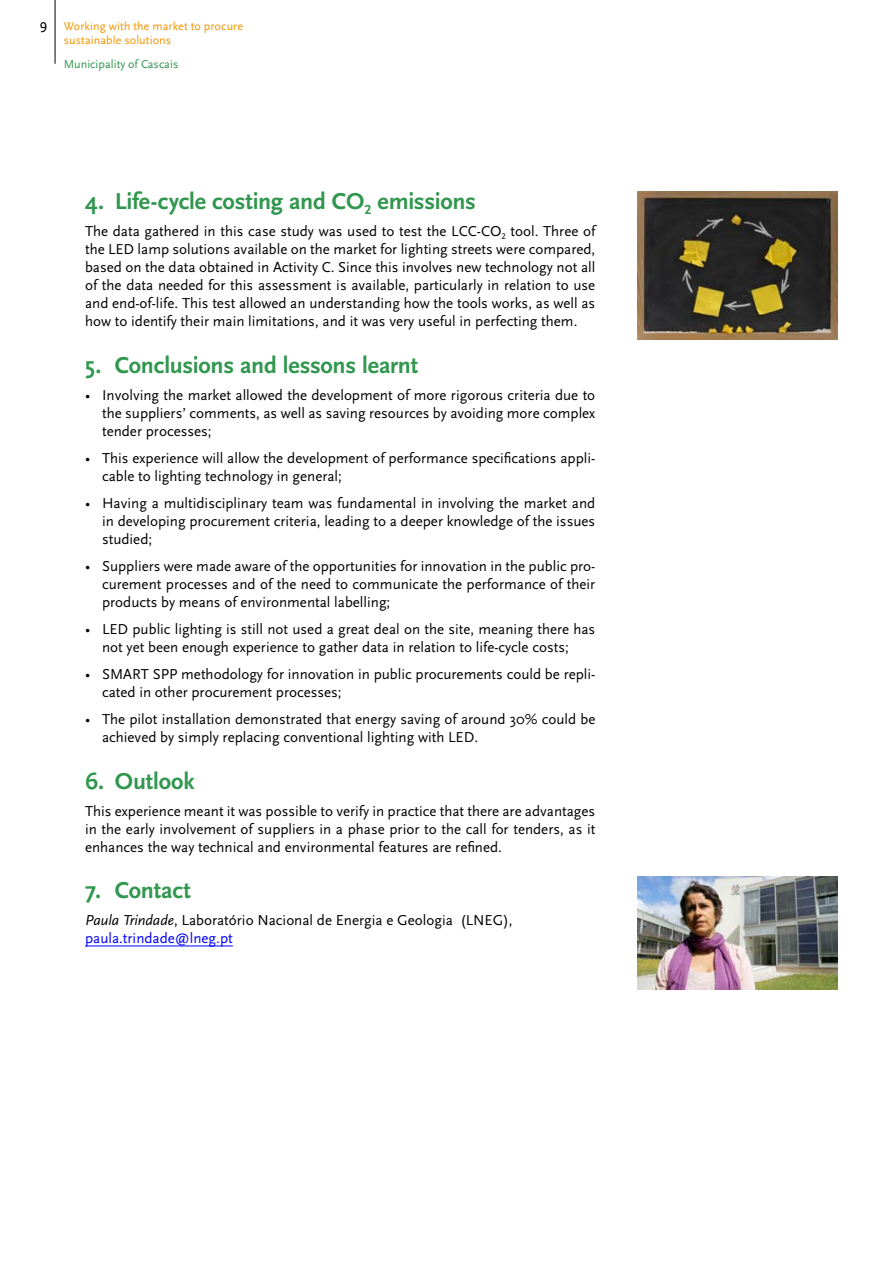
<style>
.page{position:relative;width:893px;height:1263px;background:#fff}
.page>*{position:absolute;margin:0;border:0;box-sizing:border-box;transform-origin:0 0}
.t1{font:700 24px "Scala Sans OT";letter-spacing:-.01em;color:#31974f}
.t2{font:15px/18px "Scala Sans OT";color:#000;text-align:justify}
.t3{font:12px/14.4px "Scala Sans OT";letter-spacing:.01em;color:#f39400}
.t4{font:12px "Scala Sans OT";color:#31974f}
.s1{font-style:italic}
.s2{color:#00f}
</style>
<div class="page">
<hr style="left:55px;top:0;width:1px;height:64px;background:#000">
<img style="left:638px;top:877px;width:200px;height:112px">
<hr style="left:85px;top:946px;width:148px;height:1px;background:#00f">
<img style="left:637px;top:191px;width:200px;height:148px">
<p class="t2" style="left:40px;top:18px;width:9px">9</p>
<p class="t3" style="left:64px;top:19px;width:181px">Working with the market to procure sustainable solutions</p>
<p class="t4" style="left:64px;top:57px;width:116px">Municipality of Cascais</p>
<h1 class="t1" style="left:85px;top:187px;width:392px">4. Life-cycle costing and CO<sub>2</sub> emissions</h1>
<p class="t2" style="left:85px;top:222px;width:512px">The data gathered in this case study was used to test the LCC-CO<sub>2</sub> tool. Three of the LED lamp solutions available on the market for lighting streets were compared, based on the data obtained in Activity C. Since this involves new technology not all of the data needed for this assessment is available, particularly in relation to use and end-of-life. This test allowed an understanding how the tools works, as well as how to identify their main limitations, and it was very useful in perfecting them.</p>
<h1 class="t1" style="left:85px;top:351px;width:335px">5. Conclusions and lessons learnt</h1>
<p class="t2" style="left:102px;top:386px;width:495px;text-indent:-17px">• Involving the market allowed the development of more rigorous criteria due to the suppliers’ comments, as well as saving resources by avoiding more complex tender processes;</p>
<p class="t2" style="left:102px;top:449px;width:495px;text-indent:-17px">• This experience will allow the development of performance specifications appli&shy;cable to lighting technology in general;</p>
<p class="t2" style="left:102px;top:494px;width:495px;text-indent:-17px">• Having a multidisciplinary team was fundamental in involving the market and in developing procurement criteria, leading to a deeper knowledge of the issues studied;</p>
<p class="t2" style="left:102px;top:557px;width:495px;text-indent:-17px">• Suppliers were made aware of the opportunities for innovation in the public pro&shy;curement processes and of the need to communicate the performance of their products by means of environmental labelling;</p>
<p class="t2" style="left:102px;top:620px;width:495px;text-indent:-17px">• LED public lighting is still not used a great deal on the site, meaning there has not yet been enough experience to gather data in relation to life-cycle costs;</p>
<p class="t2" style="left:102px;top:665px;width:495px;text-indent:-17px">• SMART SPP methodology for innovation in public procurements could be repli&shy;cated in other procurement processes;</p>
<p class="t2" style="left:102px;top:710px;width:495px;text-indent:-17px">• The pilot installation demonstrated that energy saving of around 30% could be achieved by simply replacing conventional lighting with LED.</p>
<h1 class="t1" style="left:85px;top:766px;width:111px">6. Outlook</h1>
<p class="t2" style="left:85px;top:802px;width:512px">This experience meant it was possible to verify in practice that there are advantages in the early involvement of suppliers in a phase prior to the call for tenders, as it enhances the way technical and environmental features are refined.</p>
<h1 class="t1" style="left:85px;top:876px;width:107px">7. Contact</h1>
<p class="t2" style="left:85px;top:911px;width:429px"><span class="s1">Paula Trindade</span>, Laboratório Nacional de Energia e Geologia (LNEG), <span class="s2">paula.trindade@lneg.pt</span></p>
</div>
